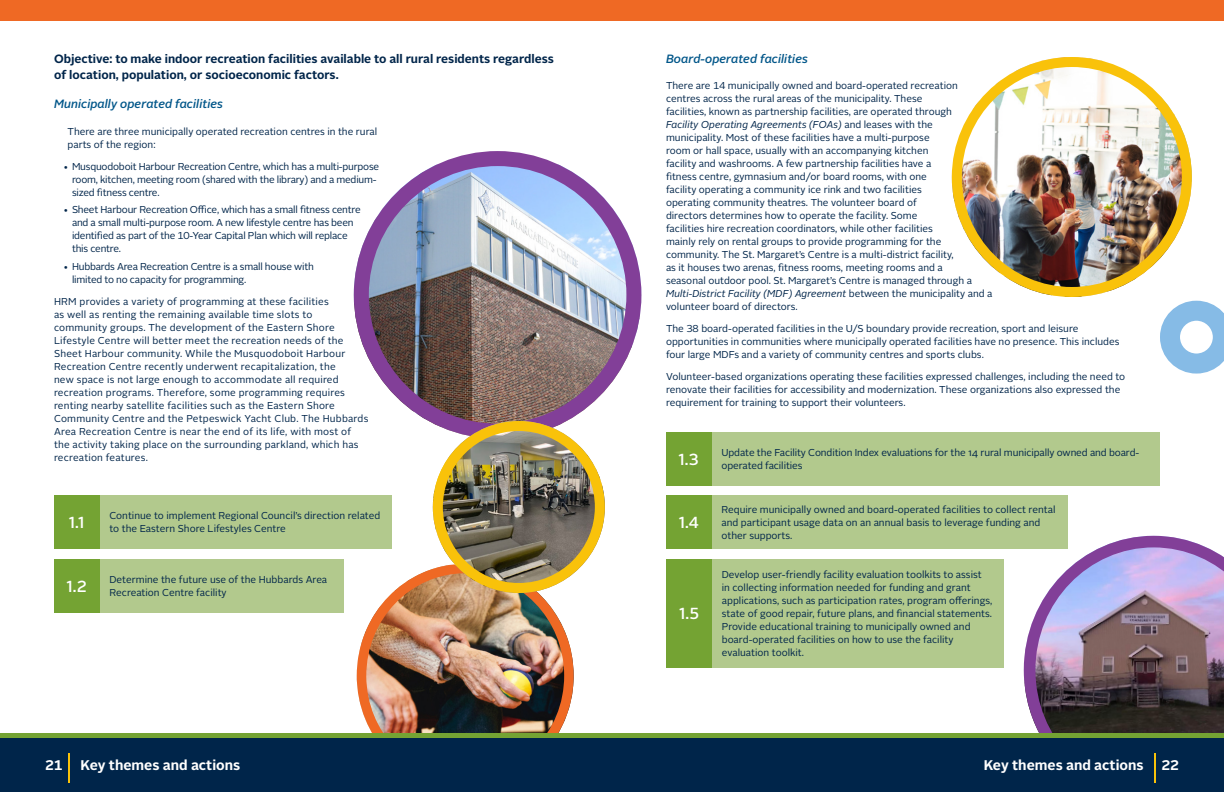
<style>
.page{position:relative;width:1224px;height:792px;background:#fff}
.page>*{position:absolute;margin:0;border:0;box-sizing:border-box;transform-origin:0 0}
.t1{font:500 16px "Alright Sans";color:#fff}
.t2{font:700 14px "Alright Sans";color:#fff}
.t3{font:700 12px/15.6px "Alright Sans";color:#00254a}
.t4{font:italic 500 12px "Alright Sans";color:#005689}
.t5{font:10px/13px "Alright Sans";color:#00254a}
.t6{font:10px/13px "Alright Sans";letter-spacing:.02em;color:#00254a}
.t7{font:10px/13px "Alright Sans";letter-spacing:-.02em;color:#00254a}
.s1{font-style:italic}
</style>
<div class="page">
<div style="left:0;top:0;width:1224px;height:20px;background:#ef6924"></div>
<img style="left:1024px;top:536px;width:200px;height:197px">
<svg style="left:1160px;top:301px;width:64px;height:73px"></svg>
<img style="left:357px;top:565px;width:217px;height:168px">
<div style="left:357px;top:564px;width:217px;height:224px;border:9px solid #ef6924;border-radius:50%"></div>
<div style="left:0;top:734px;width:1224px;height:58px;background:#00254a"></div>
<div style="left:0;top:733px;width:1224px;height:5px;background:#74a333"></div>
<hr style="left:1154px;top:753px;width:2px;height:30px;background:#f9c20a">
<hr style="left:68px;top:753px;width:2px;height:30px;background:#f9c20a">
<img style="left:354px;top:165px;width:287px;height:274px">
<div style="left:354px;top:151px;width:287px;height:288px;border:15px solid #823f98;border-radius:50%"></div>
<img style="left:433px;top:421px;width:172px;height:172px;border-radius:86px">
<div style="left:433px;top:421px;width:172px;height:172px;border:10px solid #f9c20a;border-radius:50%"></div>
<img style="left:952px;top:57px;width:240px;height:240px;border-radius:120px">
<div style="left:952px;top:57px;width:240px;height:240px;border:10px solid #f9c20a;border-radius:50%"></div>
<div style="left:54px;top:496px;width:338px;height:53px;background:#b2c98d"></div>
<div style="left:54px;top:559px;width:290px;height:54px;background:#b2c98d"></div>
<div style="left:666px;top:559px;width:338px;height:108px;background:#b2c98d"></div>
<div style="left:666px;top:496px;width:401px;height:53px;background:#b2c98d"></div>
<div style="left:666px;top:432px;width:494px;height:54px;background:#b2c98d"></div>
<div style="left:54px;top:496px;width:45px;height:53px;background:#74a333"></div>
<div style="left:54px;top:559px;width:45px;height:54px;background:#74a333"></div>
<div style="left:666px;top:559px;width:46px;height:108px;background:#74a333"></div>
<div style="left:666px;top:496px;width:45px;height:53px;background:#74a333"></div>
<div style="left:666px;top:432px;width:45px;height:54px;background:#74a333"></div>
<p class="t3" style="left:54px;top:51px;width:501px">Objective: to make indoor recreation facilities available to all rural residents regardless of location, population, or socioeconomic factors.</p>
<p class="t4" style="left:54px;top:96px;width:171px">Municipally operated facilities</p>
<p class="t5" style="left:68px;top:125px;width:311px">There are three municipally operated recreation centres in the rural parts of the region:</p>
<p class="t7" style="left:72px;top:160px;width:309px;text-indent:-9px">• Musquodoboit Harbour Recreation Centre, which has a multi-purpose room, kitchen, meeting room (shared with the library) and a medium&shy;sized fitness centre.</p>
<p class="t7" style="left:72px;top:203px;width:290px;text-indent:-9px">• Sheet Harbour Recreation Office, which has a small fitness centre and a small multi-purpose room. A new lifestyle centre has been identified as part of the 10-Year Capital Plan which will replace this centre.</p>
<p class="t7" style="left:72px;top:260px;width:243px;text-indent:-9px">• Hubbards Area Recreation Centre is a small house with limited to no capacity for programming.</p>
<p class="t6" style="left:54px;top:295px;width:316px">HRM provides a variety of programming at these facilities<br>as well as renting the remaining available time slots to<br>community groups. The development of the Eastern Shore Lifestyle Centre will better meet the recreation needs of the Sheet Harbour community. While the Musquodoboit Harbour Recreation Centre recently underwent recapitalization, the<br>new space is not large enough to accommodate all required recreation programs. Therefore, some programming requires renting nearby satellite facilities such as the Eastern Shore Community Centre and the Petpeswick Yacht Club. The Hubbards Area Recreation Centre is near the end of its life, with most of the activity taking place on the surrounding parkland, which has recreation features.</p>
<h1 class="t1" style="left:69px;top:512px;width:17px">1.1</h1>
<p class="t5" style="left:109px;top:509px;width:272px">Continue to implement Regional Council’s direction related to the Eastern Shore Lifestyles Centre</p>
<p class="t4" style="left:666px;top:51px;width:143px">Board-operated facilities</p>
<p class="t5" style="left:666px;top:79px;width:328px">There are 14 municipally owned and board-operated recreation centres across the rural areas of the municipality. These<br>facilities, known as partnership facilities, are operated through<br><span class="s1">Facility Operating Agreements (FOAs)</span> and leases with the municipality. Most of these facilities have a multi-purpose<br>room or hall space, usually with an accompanying kitchen<br>facility and washrooms. A few partnership facilities have a<br>fitness centre, gymnasium and/or board rooms, with one<br>facility operating a community ice rink and two facilities<br>operating community theatres. The volunteer board of<br>directors determines how to operate the facility. Some<br>facilities hire recreation coordinators, while other facilities<br>mainly rely on rental groups to provide programming for the community. The St. Margaret’s Centre is a multi-district facility,<br>as it houses two arenas, fitness rooms, meeting rooms and a<br>seasonal outdoor pool. St. Margaret’s Centre is managed through a <span class="s1">Multi-District Facility (MDF) Agreement</span> between the municipality and a volunteer board of directors.</p>
<p class="t5" style="left:666px;top:322px;width:455px">The 38 board-operated facilities in the U/S boundary provide recreation, sport and leisure opportunities in communities where municipally operated facilities have no presence. This includes four large MDFs and a variety of community centres and sports clubs.</p>
<p class="t5" style="left:666px;top:370px;width:461px">Volunteer-based organizations operating these facilities expressed challenges, including the need to renovate their facilities for accessibility and modernization. These organizations also expressed the requirement for training to support their volunteers.</p>
<h1 class="t1" style="left:679px;top:448px;width:22px">1.3</h1>
<h1 class="t1" style="left:679px;top:512px;width:22px">1.4</h1>
<p class="t5" style="left:721px;top:446px;width:419px">Update the Facility Condition Index evaluations for the 14 rural municipally owned and board&shy;operated facilities</p>
<p class="t5" style="left:721px;top:503px;width:336px">Require municipally owned and board-operated facilities to collect rental and participant usage data on an annual basis to leverage funding and other supports.</p>
<h1 class="t1" style="left:67px;top:575px;width:22px">1.2</h1>
<p class="t5" style="left:109px;top:573px;width:219px">Determine the future use of the Hubbards Area<br>Recreation Centre facility</p>
<p class="t5" style="left:722px;top:568px;width:272px">Develop user-friendly facility evaluation toolkits to assist in collecting information needed for funding and grant applications, such as participation rates, program offerings, state of good repair, future plans, and financial statements.<br>Provide educational training to municipally owned and board-operated facilities on how to use the facility evaluation toolkit.</p>
<h1 class="t1" style="left:679px;top:603px;width:21px">1.5</h1>
<h2 class="t2" style="left:45px;top:755px;width:19px">21</h2>
<h2 class="t2" style="left:80px;top:755px;width:161px">Key themes and actions</h2>
<h2 class="t2" style="left:984px;top:755px;width:161px">Key themes and actions</h2>
<h2 class="t2" style="left:1162px;top:755px;width:19px">22</h2>
</div>
